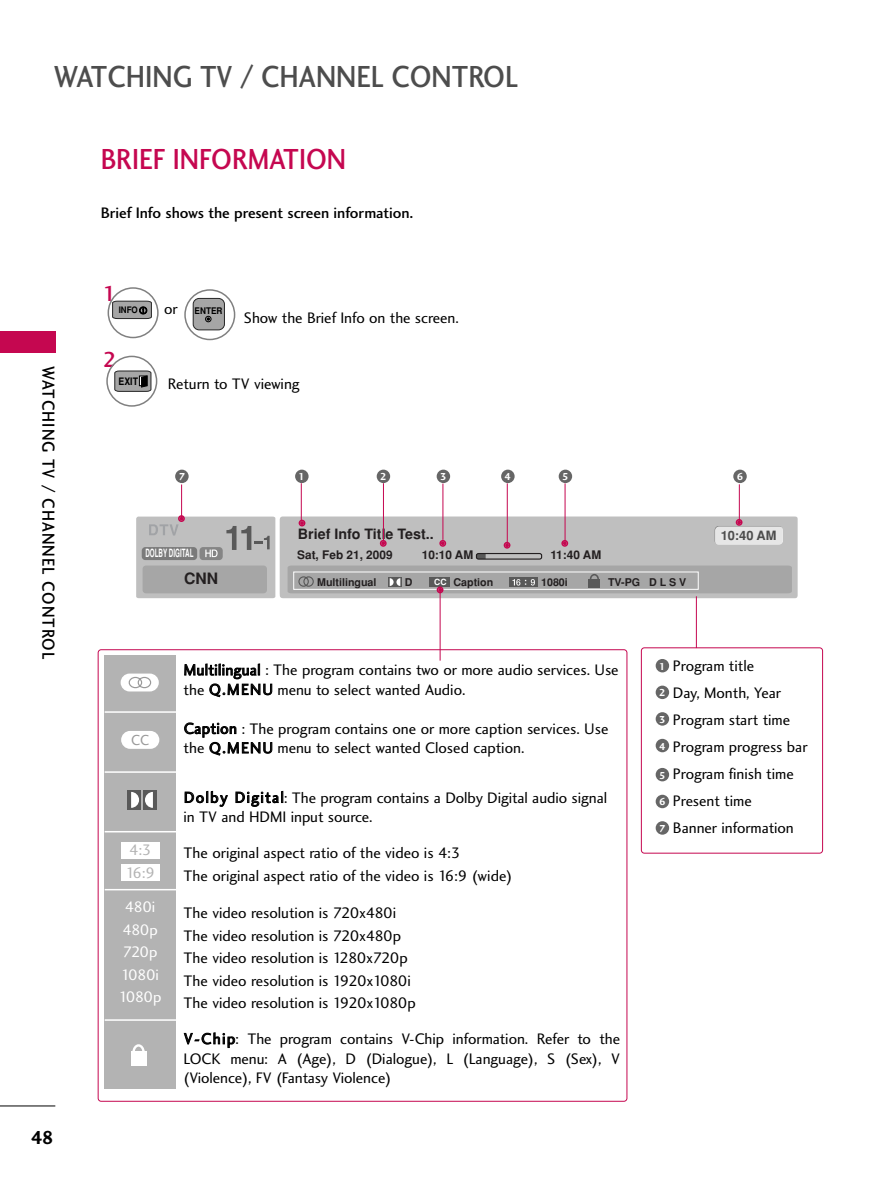
<style>
.page{position:relative;width:893px;height:1190px;background:#fff}
.page>*{position:absolute;margin:0;border:0;box-sizing:border-box;transform-origin:0 0}
.t1{font:31.5px "Charlotte Sans Medium Plain";color:#4d4d4d;scale:.9 1}
.t2{font:30px "Charlotte Sans Medium Plain";color:#c50750;scale:.9 1}
.t3{font:22.5px "Charlotte Sans Medium Plain";color:#c50750}
.t4{font:19.5px "Charlotte Sans Bold Plain";color:#000}
.t5{font:18px "Charlotte Sans Medium Plain";letter-spacing:.06em;color:#000;scale:.9 1}
.t6{font:15.75px/27px "Charlotte Sans Book Plain";letter-spacing:-.005em;color:#000}
.t7{font:15.75px "Charlotte Sans Medium Plain";letter-spacing:-.005em;color:#000}
.t8{font:15.75px/22.5px "Charlotte Sans Book Plain";letter-spacing:-.045em;color:#fff;text-align:center}
.t9{font:15.75px/22.5px "Charlotte Sans Book Plain";color:#b3b3b3}
.t10{font:700 15.6px "Helvetica";color:#231f20}
.t11{font:15px "Charlotte Sans Book Plain";color:#999;scale:.95 1}
.t12{font:700 14.25px "Helvetica";color:#231f20}
.t13{font:700 12.9px "Helvetica";color:#4d4d4d}
.t14{font:700 11.85px "Helvetica";color:#231f20}
.t15{font:700 11.4px "Helvetica";color:#fff;scale:.55 1}
.t16{font:700 10.65px "Helvetica";color:#231f20}
.t17{font:10.5px "Charlotte Sans Bold Plain";color:#fff}
.t18{font:700 10.35px "Helvetica";color:#000;scale:.85 1}
.t19{font:700 9.15px "Helvetica";color:#000;scale:.9 1}
.t20{font:700 9px "Helvetica";color:#000;scale:.9 1}
.t21{font:700 8.55px "Helvetica";color:#fff}
.s1{font-family:"Charlotte Sans Book Plain";font-weight:400;font-size:15.75px}
</style>
<div class="page">
<div style="left:0;top:332px;width:55px;height:21px;background:#c50750"></div>
<hr style="left:0;top:1105px;width:55px;height:1px;background:#000">
<svg style="left:112px;top:301px;width:40px;height:18px"></svg>
<div style="left:108px;top:287px;width:51px;height:51px;border:2px solid #808080;border-radius:50%"></div>
<div style="left:193px;top:298px;width:32px;height:32px;background:#a6a6a6;border:1px solid #262626;border-radius:6px"></div>
<svg style="left:205px;top:316px;width:6px;height:6px"></svg>
<div style="left:184px;top:289px;width:51px;height:51px;border:2px solid #808080;border-radius:50%"></div>
<hr style="left:696px;top:596px;width:1px;height:52px;background:#c50750">
<div style="left:641px;top:647px;width:181px;height:206px;border:1px solid #c50750;border-radius:3px"></div>
<hr style="left:739px;top:484px;width:1px;height:37px;background:#c50750">
<hr style="left:181px;top:484px;width:1px;height:33px;background:#c50750">
<div style="left:178px;top:515px;width:7px;height:7px;border:2px solid #c50750;border-radius:50%"></div>
<hr style="left:383px;top:483px;width:1px;height:58px;background:#c50750">
<hr style="left:301px;top:483px;width:1px;height:37px;background:#c50750">
<hr style="left:442px;top:483px;width:1px;height:57px;background:#c50750">
<hr style="left:507px;top:483px;width:1px;height:61px;background:#c50750">
<hr style="left:564px;top:483px;width:1px;height:58px;background:#c50750">
<hr style="left:440px;top:590px;width:1px;height:70px;background:#c50750">
<svg style="left:136px;top:516px;width:661px;height:82px"></svg>
<div style="left:436px;top:586px;width:7px;height:7px;border:2px solid #c50750;border-radius:50%"></div>
<div style="left:295px;top:469px;width:13px;height:14px;background:#666;border-radius:50%"></div>
<div style="left:376px;top:469px;width:14px;height:14px;background:#666;border-radius:50%"></div>
<div style="left:436px;top:469px;width:14px;height:14px;background:#666;border-radius:50%"></div>
<div style="left:501px;top:469px;width:13px;height:14px;background:#666;border-radius:50%"></div>
<div style="left:558px;top:469px;width:14px;height:14px;background:#666;border-radius:50%"></div>
<div style="left:733px;top:469px;width:13px;height:14px;background:#666;border-radius:50%"></div>
<div style="left:175px;top:469px;width:14px;height:14px;background:#666;border-radius:50%"></div>
<div style="left:655px;top:659px;width:14px;height:13px;background:#666;border-radius:50%"></div>
<div style="left:655px;top:685px;width:14px;height:14px;background:#666;border-radius:50%"></div>
<div style="left:655px;top:712px;width:14px;height:13px;background:#666;border-radius:50%"></div>
<div style="left:655px;top:739px;width:14px;height:13px;background:#666;border-radius:50%"></div>
<div style="left:655px;top:768px;width:14px;height:13px;background:#666;border-radius:50%"></div>
<div style="left:655px;top:794px;width:14px;height:14px;background:#666;border-radius:50%"></div>
<div style="left:655px;top:821px;width:14px;height:13px;background:#666;border-radius:50%"></div>
<div style="left:105px;top:655px;width:71px;height:434px;background:#b3b3b3"></div>
<hr style="left:105px;top:711px;width:78px;height:1px;background:#fff">
<hr style="left:105px;top:771px;width:78px;height:1px;background:#fff">
<hr style="left:105px;top:831px;width:78px;height:1px;background:#fff">
<hr style="left:105px;top:889px;width:78px;height:1px;background:#fff">
<hr style="left:105px;top:1019px;width:78px;height:1px;background:#fff">
<div style="left:131px;top:1051px;width:15px;height:14px;background:#fff"></div>
<svg style="left:132px;top:1044px;width:13px;height:7px"></svg>
<div style="left:121px;top:864px;width:39px;height:17px;background:#fff"></div>
<div style="left:121px;top:842px;width:39px;height:17px;background:#fff"></div>
<div style="left:121px;top:673px;width:38px;height:18px;background:#fff;border-radius:9px"></div>
<div style="left:121px;top:731px;width:38px;height:18px;background:#fff;border-radius:9px"></div>
<svg style="left:128px;top:676px;width:24px;height:13px"></svg>
<div style="left:127px;top:790px;width:14px;height:19px;background:#595959"></div>
<svg style="left:131px;top:792px;width:8px;height:16px"></svg>
<div style="left:143px;top:790px;width:13px;height:19px;background:#595959"></div>
<svg style="left:145px;top:792px;width:8px;height:16px"></svg>
<svg style="left:115px;top:371px;width:36px;height:20px"></svg>
<div style="left:106px;top:356px;width:51px;height:51px;border:2px solid #808080;border-radius:50%"></div>
<h1 class="t1" style="left:54px;top:64px;width:517px">WATCHING TV / CHANNEL CONTROL</h1>
<h2 class="t2" style="left:101px;top:148px;width:274px">BRIEF INFORMATION</h2>
<p class="t7" style="left:101px;top:207px;width:314px">Brief Info shows the present screen information.</p>
<p class="t5" style="left:55px;top:366px;width:327px;rotate:90deg">WATCHING TV / CHANNEL CONTROL</p>
<p class="t4" style="left:31px;top:1129px;width:25px">48</p>
<h3 class="t3" style="left:103px;top:285px;width:15px">1</h3>
<p class="t20" style="left:119px;top:307px;width:23px">INFO</p>
<p class="t19" style="left:164px;top:308px;width:66px"><span class="s1">or</span> ENTER</p>
<h3 class="t3" style="left:103px;top:351px;width:15px">2</h3>
<p class="t6" style="left:244px;top:305px;width:216px">Show the Brief Info on the screen.</p>
<p class="t18" style="left:118px;top:377px;width:24px">EXIT</p>
<p class="t6" style="left:168px;top:371px;width:133px">Return to TV viewing</p>
<p class="t17" style="left:179px;top:473px;width:8px">7</p>
<p class="t17" style="left:298px;top:473px;width:8px">1</p>
<p class="t17" style="left:380px;top:473px;width:8px">2</p>
<p class="t17" style="left:440px;top:473px;width:8px">3</p>
<p class="t17" style="left:504px;top:473px;width:8px">4</p>
<p class="t17" style="left:562px;top:473px;width:8px">5</p>
<p class="t17" style="left:736px;top:473px;width:8px">6</p>
<p class="t15" style="left:145px;top:549px;width:89px">DOLBY DIGITAL</p>
<p class="t10" style="left:184px;top:573px;width:35px">CNN</p>
<p class="t12" style="left:298px;top:528px;width:137px">Brief Info Title Test..</p>
<p class="t14" style="left:297px;top:550px;width:97px">Sat, Feb 21, 2009</p>
<p class="t14" style="left:422px;top:550px;width:53px">10:10 AM</p>
<p class="t14" style="left:550px;top:550px;width:52px">11:40 AM</p>
<p class="t16" style="left:317px;top:578px;width:61px">Multilingual</p>
<p class="t16" style="left:453px;top:578px;width:41px">Caption</p>
<p class="t16" style="left:404px;top:578px;width:9px">D</p>
<p class="t16" style="left:541px;top:578px;width:28px">1080i</p>
<p class="t16" style="left:608px;top:578px;width:80px">TV-PG D L S V</p>
<p class="t21" style="left:434px;top:579px;width:14px">CC</p>
<p class="t13" style="left:720px;top:531px;width:57px">10:40 AM</p>
<p class="t11" style="left:131px;top:734px;width:21px">CC</p>
<p class="t9" style="left:126px;top:840px;width:31px">4:3<br>16:9</p>
<p class="t8" style="left:119px;top:897px;width:44px">480i<br>480p<br>720p<br>1080i<br>1080p</p>
<p class="t6" style="left:183px;top:662px;width:436px;line-height:19.5px">Multilingual : The program contains two or more audio services. Use the Q.MENU menu to select wanted Audio.</p>
<p class="t6" style="left:184px;top:720px;width:426px;line-height:19.5px">Caption : The program contains one or more caption services. Use the Q.MENU menu to select wanted Closed caption.</p>
<p class="t6" style="left:184px;top:789px;width:425px;line-height:19.5px">Dolby Digital: The program contains a Dolby Digital audio signal in TV and HDMI input source.</p>
<p class="t6" style="left:184px;top:843px;width:330px;line-height:22.5px">The original aspect ratio of the video is 4:3<br>The original aspect ratio of the video is 16:9 (wide)</p>
<p class="t6" style="left:184px;top:903px;width:234px;line-height:22.5px">The video resolution is 720x480i The video resolution is 720x480p The video resolution is 1280x720p The video resolution is 1920x1080i The video resolution is 1920x1080p</p>
<p class="t6" style="left:183px;top:1030px;width:438px;line-height:19.5px;text-align:justify">V-Chip: The program contains V-Chip information. Refer to the LOCK menu: A (Age), D (Dialogue), L (Language), S (Sex), V (Violence), FV (Fantasy Violence)</p>
<p class="t17" style="left:659px;top:662px;width:8px">1</p>
<p class="t17" style="left:659px;top:689px;width:8px">2</p>
<p class="t17" style="left:659px;top:715px;width:8px">3</p>
<p class="t17" style="left:659px;top:742px;width:8px">4</p>
<p class="t17" style="left:659px;top:771px;width:8px">5</p>
<p class="t17" style="left:659px;top:798px;width:8px">6</p>
<p class="t17" style="left:659px;top:824px;width:8px">7</p>
<p class="t6" style="left:673px;top:653px;width:136px">Program title<br>Day, Month, Year<br>Program start time<br>Program progress bar<br>Program finish time<br>Present time<br>Banner information</p>
</div>
